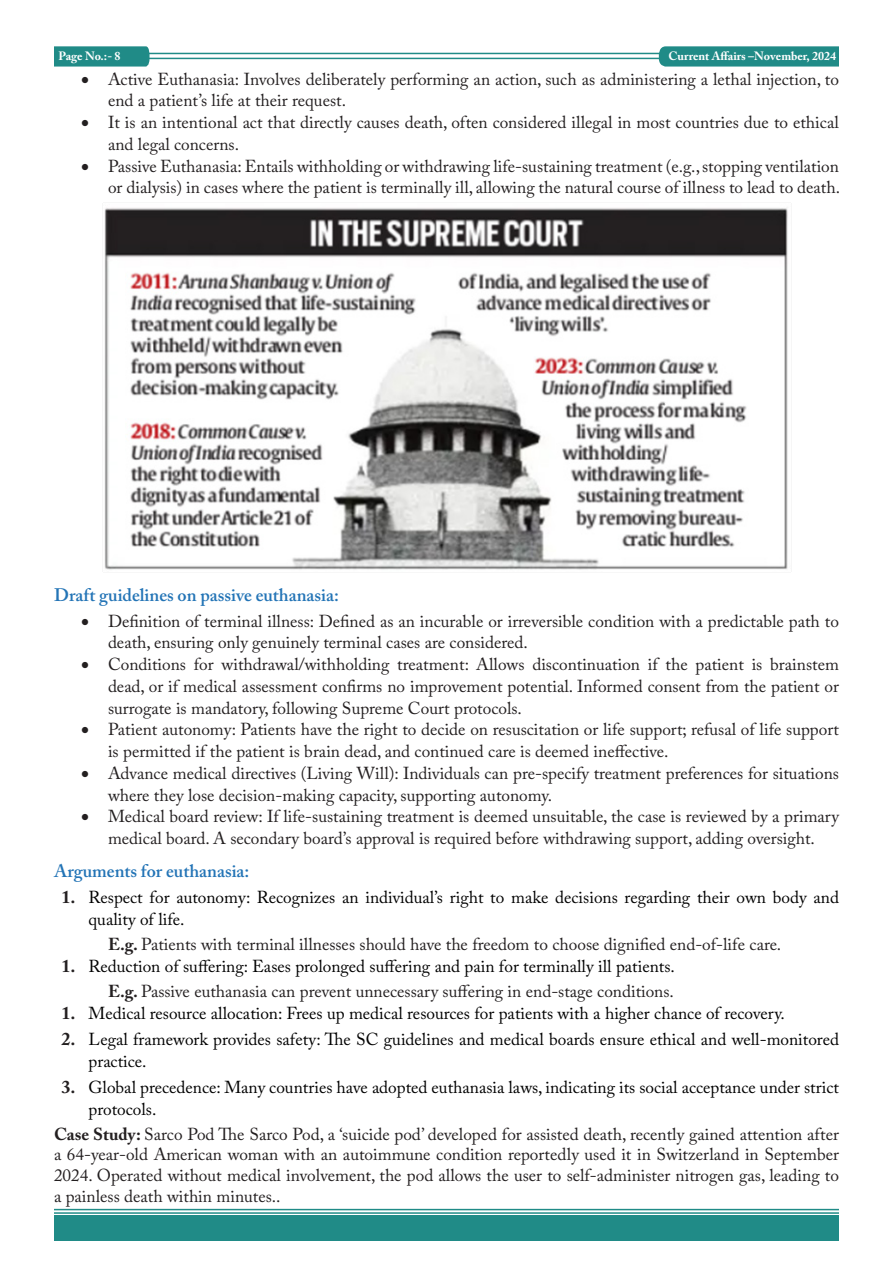
<style>
.page{position:relative;width:893px;height:1263px;background:#fff}
.page>*{position:absolute;margin:0;border:0;box-sizing:border-box;transform-origin:0 0}
.Sub_heading{font:600 18px "Adobe Caslon Pro";color:#2374b6}
.Paragraph{font:17.25px/21.8px "Adobe Caslon Pro";color:#231f20}
.t1{font:17.25px/21.8px "Adobe Caslon Pro";color:#000}
.t2{font:700 12px "Adobe Caslon Pro";color:#fff}
.s1{font-weight:700;font-size:18px;color:#231f20}
.s2{font-weight:700}
</style>
<div class="page">
<hr style="left:148px;top:53px;width:691px;height:1px;background:#208b87">
<hr style="left:148px;top:58px;width:690px;height:1px;background:#208b87">
<svg style="left:54px;top:46px;width:96px;height:21px;background:#2a908c"></svg>
<svg style="left:659px;top:46px;width:180px;height:21px;background:#29908c"></svg>
<hr style="left:54px;top:1209px;width:785px;height:1px;background:#208b87">
<hr style="left:54px;top:1212px;width:785px;height:2px;background:#208b87">
<div style="left:54px;top:1215px;width:785px;height:26px;background:#208b87"></div>
<img style="left:104px;top:208px;width:684px;height:362px">
<p class="t2" style="left:59px;top:49px;width:64px">Page No.:- 8</p>
<p class="t2" style="left:668px;top:49px;width:169px">Current Affairs –November, 2024</p>
<p class="Paragraph" style="left:108px;top:68px;width:732px;text-indent:-27px">• Active Euthanasia: Involves deliberately performing an action, such as administering a lethal injection, to end a patient’s life at their request.</p>
<p class="Paragraph" style="left:108px;top:111px;width:732px;text-indent:-27px">• It is an intentional act that directly causes death, often considered illegal in most countries due to ethical and legal concerns.</p>
<p class="Paragraph" style="left:81px;top:155px;width:761px;text-align:right">• Passive Euthanasia: Entails withholding or withdrawing life-sustaining treatment (e.g., stopping ventilation or dialysis) in cases where the patient is terminally ill, allowing the natural course of illness to lead to death.</p>
<p class="Sub_heading" style="left:54px;top:584px;width:286px">Draft guidelines on passive euthanasia:</p>
<p class="Paragraph" style="left:108px;top:610px;width:732px;text-indent:-27px">• Definition of terminal illness: Defined as an incurable or irreversible condition with a predictable path to death, ensuring only genuinely terminal cases are considered.</p>
<p class="Paragraph" style="left:108px;top:653px;width:733px;text-align:justify;text-indent:-27px">• Conditions for withdrawal/withholding treatment: Allows discontinuation if the patient is brainstem dead, or if medical assessment confirms no improvement potential. Informed consent from the patient or surrogate is mandatory, following Supreme Court protocols.</p>
<p class="Paragraph" style="left:108px;top:719px;width:732px;text-indent:-27px">• Patient autonomy: Patients have the right to decide on resuscitation or life support; refusal of life support is permitted if the patient is brain dead, and continued care is deemed ineffective.</p>
<p class="Paragraph" style="left:108px;top:762px;width:732px;text-indent:-27px">• Advance medical directives (Living Will): Individuals can pre-specify treatment preferences for situations where they lose decision-making capacity, supporting autonomy.</p>
<p class="Paragraph" style="left:81px;top:806px;width:759px;text-align:center">• Medical board review: If life-sustaining treatment is deemed unsuitable, the case is reviewed by a primary medical board. A secondary board’s approval is required before withdrawing support, adding oversight.</p>
<p class="Sub_heading" style="left:54px;top:861px;width:197px">Arguments for euthanasia:</p>
<p class="t1" style="left:88px;top:886px;width:752px;text-indent:-27px"><span class="s1">1.</span> Respect for autonomy: Recognizes an individual’s right to make decisions regarding their own body and quality of life.</p>
<p class="Paragraph" style="left:108px;top:933px;width:675px"><span class="s2">E.g.</span> Patients with terminal illnesses should have the freedom to choose dignified end-of-life care.</p>
<p class="t1" style="left:62px;top:955px;width:615px"><span class="s1">1.</span> Reduction of suffering: Eases prolonged suffering and pain for terminally ill patients.</p>
<p class="Paragraph" style="left:108px;top:980px;width:567px"><span class="s2">E.g.</span> Passive euthanasia can prevent unnecessary suffering in end-stage conditions.</p>
<p class="t1" style="left:62px;top:1002px;width:725px"><span class="s1">1.</span> Medical resource allocation: Frees up medical resources for patients with a higher chance of recovery.</p>
<p class="t1" style="left:88px;top:1028px;width:752px;text-indent:-27px"><span class="s1">2.</span> Legal framework provides safety: The SC guidelines and medical boards ensure ethical and well-monitored practice.</p>
<p class="t1" style="left:88px;top:1076px;width:752px;text-indent:-27px"><span class="s1">3.</span> Global precedence: Many countries have adopted euthanasia laws, indicating its social acceptance under strict protocols.</p>
<p class="Paragraph" style="left:54px;top:1123px;width:786px;line-height:20.7px;text-align:justify"><span class="s2">Case Study:</span> Sarco Pod The Sarco Pod, a ‘suicide pod’ developed for assisted death, recently gained attention after a 64-year-old American woman with an autoimmune condition reportedly used it in Switzerland in September 2024. Operated without medical involvement, the pod allows the user to self-administer nitrogen gas, leading to a painless death within minutes..</p>
</div>
